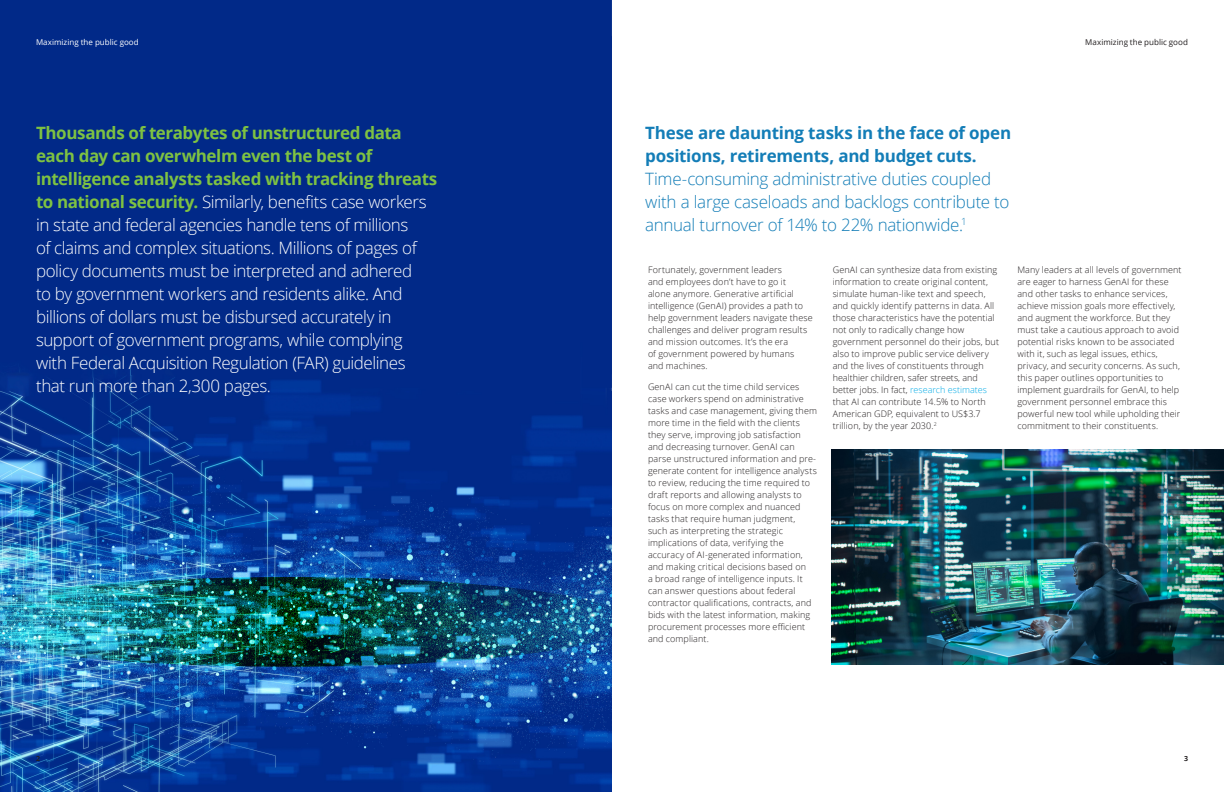
<style>
.page{position:relative;width:1224px;height:792px;background:#fff}
.page>*{position:absolute;margin:0;border:0;box-sizing:border-box;transform-origin:0 0}
.Introduction__14_18pt{font:300 17px/23px "Open Sans";letter-spacing:-.025em;color:#fff}
.Introduction__14_18pt-2{font:300 17px/23px "Open Sans";letter-spacing:-.015em;color:#137db7}
.Body_copy__8_5_12pt{font:300 9px/12px "Open Sans";letter-spacing:.01em;color:#231f20}
.Cover_subheading_light__30_36pt{font:8px "Open Sans";letter-spacing:.005em;color:#fff}
.t1{font:8px "Open Sans";letter-spacing:.005em;color:#231f20}
.Brochure_title___Right_pg__folio_7_9_5pt{font:700 7px "Open Sans";color:#231f20}
.s1{font-weight:700;color:#7ec242}
.s2{font-weight:700}
.s3{color:#00aae7}
</style>
<div class="page">
<img style="left:0;top:0;width:611px;height:792px">
<img style="left:832px;top:450px;width:392px;height:215px">
<img style="left:0;top:577px;width:612px;height:90px">
<h2 class="Cover_subheading_light__30_36pt" style="left:36px;top:36px;width:104px">Maximizing the public good</h2>
<p class="t1" style="left:1085px;top:36px;width:104px">Maximizing the public good</p>
<p class="Introduction__14_18pt" style="left:36px;top:121px;width:403px"><span class="s1">Thousands of terabytes of unstructured data each day can overwhelm even the best of intelligence analysts tasked with tracking threats to national security.</span> Similarly, benefits case workers in state and federal agencies handle tens of millions<br>of claims and complex situations. Millions of pages of policy documents must be interpreted and adhered<br>to by government workers and residents alike. And billions of dollars must be disbursed accurately in support of government programs, while complying with Federal Acquisition Regulation (FAR) guidelines that run more than 2,300 pages.</p>
<p class="Introduction__14_18pt-2" style="left:645px;top:121px;width:368px"><span class="s2">These are daunting tasks in the face of open positions, retirements, and budget cuts.<br></span>Time-consuming administrative duties coupled with a large caseloads and backlogs contribute to annual turnover of 14% to 22% nationwide.<sup>1</sup></p>
<p class="Body_copy__8_5_12pt" style="left:833px;top:264px;width:168px">GenAI can synthesize data from existing information to create original content, simulate human-like text and speech, and quickly identify patterns in data. All those characteristics have the potential not only to radically change how government personnel do their jobs, but also to improve public service delivery and the lives of constituents through healthier children, safer streets, and better jobs. In fact, <span class="s3">research estimates </span>that AI can contribute 14.5% to North American GDP, equivalent to US$3.7 trillion, by the year 2030.<sup>2</sup></p>
<p class="Body_copy__8_5_12pt" style="left:1017px;top:264px;width:166px">Many leaders at all levels of government are eager to harness GenAI for these and other tasks to enhance services, achieve mission goals more effectively, and augment the workforce. But they must take a cautious approach to avoid potential risks known to be associated with it, such as legal issues, ethics, privacy, and security concerns. As such, this paper outlines opportunities to implement guardrails for GenAI, to help government personnel embrace this powerful new tool while upholding their commitment to their constituents.</p>
<p class="Body_copy__8_5_12pt" style="left:648px;top:264px;width:166px">Fortunately, government leaders<br>and employees don’t have to go it<br>alone anymore. Generative artificial intelligence (GenAI) provides a path to help government leaders navigate these challenges and deliver program results and mission outcomes. It’s the era<br>of government powered by humans<br>and machines.</p>
<p class="Body_copy__8_5_12pt" style="left:648px;top:381px;width:170px">GenAI can cut the time child services case workers spend on administrative tasks and case management, giving them more time in the field with the clients they serve, improving job satisfaction and decreasing turnover. GenAI can parse unstructured information and pre&shy;generate content for intelligence analysts to review, reducing the time required to draft reports and allowing analysts to focus on more complex and nuanced tasks that require human judgment,<br>such as interpreting the strategic implications of data, verifying the accuracy of AI-generated information, and making critical decisions based on<br>a broad range of intelligence inputs. It can answer questions about federal contractor qualifications, contracts, and bids with the latest information, making procurement processes more efficient and compliant.</p>
<p class="Brochure_title___Right_pg__folio_7_9_5pt" style="left:36px;top:754px;width:5px">2</p>
<p class="Brochure_title___Right_pg__folio_7_9_5pt" style="left:1184px;top:754px;width:5px">3</p>
</div>
